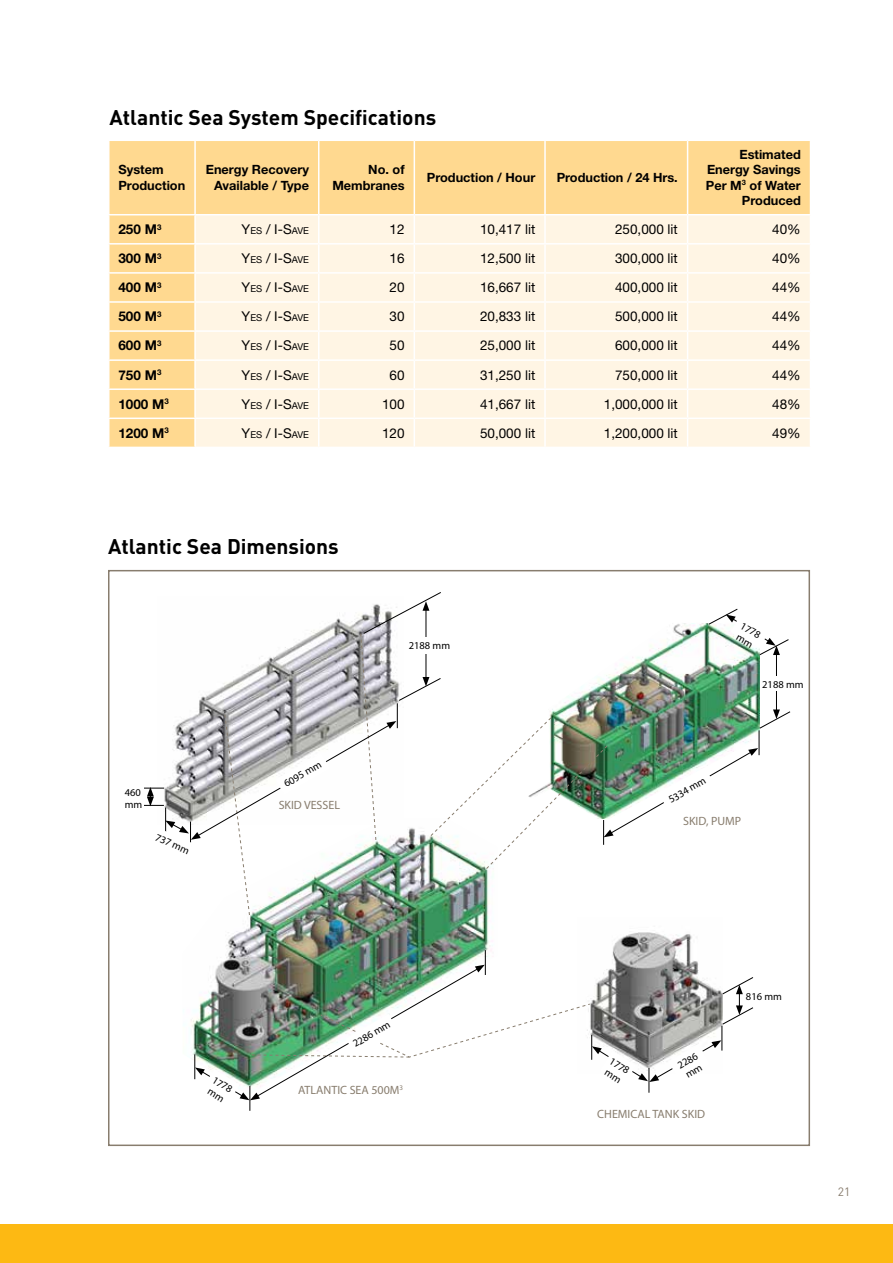
<style>
.page{position:relative;width:893px;height:1263px;background:#fff}
.page>*{position:absolute;margin:0;border:0;box-sizing:border-box;transform-origin:0 0}
.t1{font:700 21px "DINOT";color:#000}
.t2{font:13.5px "Helvetica Neue LT Std";color:#000}
.t3{font:13.5px "Helvetica Neue LT Std";color:#000}
.t4{font:700 13.5px "Helvetica Neue LT Std";color:#000}
.t5{font:700 12.75px/15.3px "Helvetica Neue LT Std";color:#000;text-align:right}
.t6{font:12px "Myriad Pro";color:#887d6e}
.t7{font:12px "DINOT";color:#887d6e}
.t8{font:10.5px/12px "Myriad Pro";color:#000}
.s1{font-size:9.45px}
</style>
<div class="page">
<div style="left:0;top:1225px;width:893px;height:38px;background:#fdb913"></div>
<div style="left:110px;top:141px;width:700px;height:306px;background:#ffd990"></div>
<div style="left:196px;top:215px;width:614px;height:232px;background:#fff5e4"></div>
<hr style="left:108px;top:214px;width:87px;height:1px;background:#fff">
<hr style="left:194px;top:141px;width:2px;height:73px;background:#fff">
<hr style="left:195px;top:214px;width:124px;height:1px;background:#fff">
<hr style="left:318px;top:141px;width:1px;height:73px;background:#fff">
<hr style="left:319px;top:214px;width:95px;height:1px;background:#fff">
<hr style="left:414px;top:141px;width:1px;height:73px;background:#fff">
<hr style="left:414px;top:214px;width:131px;height:1px;background:#fff">
<hr style="left:544px;top:141px;width:2px;height:73px;background:#fff">
<hr style="left:545px;top:214px;width:143px;height:1px;background:#fff">
<hr style="left:687px;top:141px;width:1px;height:73px;background:#fff">
<hr style="left:688px;top:214px;width:123px;height:1px;background:#fff">
<hr style="left:544px;top:215px;width:2px;height:28px;background:#fff">
<hr style="left:544px;top:245px;width:2px;height:27px;background:#fff">
<hr style="left:544px;top:274px;width:2px;height:27px;background:#fff">
<hr style="left:544px;top:303px;width:2px;height:27px;background:#fff">
<hr style="left:544px;top:332px;width:2px;height:27px;background:#fff">
<hr style="left:544px;top:361px;width:2px;height:27px;background:#fff">
<hr style="left:544px;top:390px;width:2px;height:28px;background:#fff">
<svg style="left:318px;top:215px;width:1px;height:232px"></svg>
<svg style="left:414px;top:215px;width:1px;height:232px"></svg>
<hr style="left:544px;top:419px;width:2px;height:28px;background:#fff">
<svg style="left:687px;top:215px;width:1px;height:232px"></svg>
<hr style="left:195px;top:243px;width:124px;height:2px;background:#fff">
<hr style="left:319px;top:243px;width:95px;height:2px;background:#fff">
<hr style="left:414px;top:243px;width:131px;height:2px;background:#fff">
<hr style="left:545px;top:243px;width:143px;height:2px;background:#fff">
<hr style="left:688px;top:243px;width:123px;height:2px;background:#fff">
<hr style="left:195px;top:272px;width:124px;height:2px;background:#fff">
<hr style="left:319px;top:272px;width:95px;height:2px;background:#fff">
<hr style="left:414px;top:272px;width:131px;height:2px;background:#fff">
<hr style="left:545px;top:272px;width:143px;height:2px;background:#fff">
<hr style="left:688px;top:272px;width:123px;height:2px;background:#fff">
<hr style="left:195px;top:301px;width:124px;height:2px;background:#fff">
<hr style="left:319px;top:301px;width:95px;height:2px;background:#fff">
<hr style="left:414px;top:301px;width:131px;height:2px;background:#fff">
<hr style="left:545px;top:301px;width:143px;height:2px;background:#fff">
<hr style="left:688px;top:301px;width:123px;height:2px;background:#fff">
<hr style="left:195px;top:330px;width:124px;height:2px;background:#fff">
<hr style="left:319px;top:330px;width:95px;height:2px;background:#fff">
<hr style="left:414px;top:330px;width:131px;height:2px;background:#fff">
<hr style="left:545px;top:330px;width:143px;height:2px;background:#fff">
<hr style="left:688px;top:330px;width:123px;height:2px;background:#fff">
<hr style="left:195px;top:359px;width:124px;height:2px;background:#fff">
<hr style="left:319px;top:359px;width:95px;height:2px;background:#fff">
<hr style="left:414px;top:359px;width:131px;height:2px;background:#fff">
<hr style="left:545px;top:359px;width:143px;height:2px;background:#fff">
<hr style="left:688px;top:359px;width:123px;height:2px;background:#fff">
<hr style="left:195px;top:388px;width:124px;height:2px;background:#fff">
<hr style="left:319px;top:388px;width:95px;height:2px;background:#fff">
<hr style="left:414px;top:388px;width:131px;height:2px;background:#fff">
<hr style="left:545px;top:388px;width:143px;height:2px;background:#fff">
<hr style="left:688px;top:388px;width:123px;height:2px;background:#fff">
<hr style="left:195px;top:418px;width:124px;height:1px;background:#fff">
<hr style="left:319px;top:418px;width:95px;height:1px;background:#fff">
<hr style="left:414px;top:418px;width:131px;height:1px;background:#fff">
<hr style="left:545px;top:418px;width:143px;height:1px;background:#fff">
<hr style="left:688px;top:418px;width:123px;height:1px;background:#fff">
<hr style="left:194px;top:215px;width:2px;height:28px;background:#fff">
<hr style="left:108px;top:243px;width:87px;height:2px;background:#fff">
<hr style="left:194px;top:245px;width:2px;height:27px;background:#fff">
<hr style="left:108px;top:272px;width:87px;height:2px;background:#fff">
<hr style="left:194px;top:274px;width:2px;height:27px;background:#fff">
<hr style="left:108px;top:301px;width:87px;height:2px;background:#fff">
<hr style="left:194px;top:303px;width:2px;height:27px;background:#fff">
<hr style="left:108px;top:330px;width:87px;height:2px;background:#fff">
<hr style="left:194px;top:332px;width:2px;height:27px;background:#fff">
<hr style="left:108px;top:359px;width:87px;height:2px;background:#fff">
<hr style="left:194px;top:361px;width:2px;height:27px;background:#fff">
<hr style="left:108px;top:388px;width:87px;height:2px;background:#fff">
<hr style="left:194px;top:390px;width:2px;height:28px;background:#fff">
<hr style="left:108px;top:418px;width:87px;height:1px;background:#fff">
<hr style="left:194px;top:419px;width:2px;height:28px;background:#fff">
<img style="left:191px;top:916px;width:301px;height:144px">
<img style="left:613px;top:932px;width:79px;height:18px">
<img style="left:144px;top:592px;width:647px;height:324px">
<img style="left:194px;top:950px;width:560px;height:161px">
<h1 class="t1" style="left:110px;top:103px;width:328px">Atlantic Sea System Specifications</h1>
<p class="t5" style="left:118px;top:162px;width:68px;text-align:left">System<br>Production</p>
<p class="t5" style="left:206px;top:162px;width:105px">Energy Recovery<br>Available / Type</p>
<p class="t5" style="left:332px;top:162px;width:74px">No. of<br>Membranes</p>
<p class="t5" style="left:427px;top:170px;width:110px">Production / Hour</p>
<p class="t5" style="left:557px;top:170px;width:123px">Production / 24 Hrs.</p>
<p class="t5" style="left:706px;top:147px;width:96px">Estimated<br>Energy Savings<br>Per M<sup>3</sup> of Water<br>Produced</p>
<p class="t4" style="left:118px;top:221px;width:44px">250 M<sup>3</sup></p>
<p class="t3" style="left:242px;top:221px;width:69px">Y<span class="s1">ES</span> / I-S<span class="s1">AVE</span></p>
<p class="t3" style="left:390px;top:221px;width:17px">12</p>
<p class="t2" style="left:480px;top:221px;width:57px">10,417 lit</p>
<p class="t2" style="left:615px;top:221px;width:64px">250,000 lit</p>
<p class="t2" style="left:772px;top:221px;width:30px">40%</p>
<p class="t4" style="left:118px;top:250px;width:44px">300 M<sup>3</sup></p>
<p class="t3" style="left:242px;top:250px;width:69px">Y<span class="s1">ES</span> / I-S<span class="s1">AVE</span></p>
<p class="t3" style="left:390px;top:250px;width:17px">16</p>
<p class="t2" style="left:480px;top:250px;width:57px">12,500 lit</p>
<p class="t2" style="left:615px;top:250px;width:64px">300,000 lit</p>
<p class="t2" style="left:772px;top:250px;width:30px">40%</p>
<p class="t4" style="left:118px;top:279px;width:44px">400 M<sup>3</sup></p>
<p class="t3" style="left:242px;top:279px;width:69px">Y<span class="s1">ES</span> / I-S<span class="s1">AVE</span></p>
<p class="t3" style="left:390px;top:279px;width:17px">20</p>
<p class="t2" style="left:480px;top:279px;width:57px">16,667 lit</p>
<p class="t2" style="left:615px;top:279px;width:64px">400,000 lit</p>
<p class="t2" style="left:772px;top:279px;width:30px">44%</p>
<p class="t4" style="left:118px;top:308px;width:44px">500 M<sup>3</sup></p>
<p class="t3" style="left:242px;top:308px;width:69px">Y<span class="s1">ES</span> / I-S<span class="s1">AVE</span></p>
<p class="t3" style="left:390px;top:308px;width:17px">30</p>
<p class="t2" style="left:480px;top:308px;width:57px">20,833 lit</p>
<p class="t2" style="left:615px;top:308px;width:64px">500,000 lit</p>
<p class="t2" style="left:772px;top:308px;width:30px">44%</p>
<p class="t4" style="left:118px;top:337px;width:44px">600 M<sup>3</sup></p>
<p class="t3" style="left:242px;top:338px;width:69px">Y<span class="s1">ES</span> / I-S<span class="s1">AVE</span></p>
<p class="t3" style="left:390px;top:338px;width:17px">50</p>
<p class="t2" style="left:480px;top:338px;width:57px">25,000 lit</p>
<p class="t2" style="left:615px;top:338px;width:64px">600,000 lit</p>
<p class="t2" style="left:772px;top:338px;width:30px">44%</p>
<p class="t4" style="left:118px;top:366px;width:44px">750 M<sup>3</sup></p>
<p class="t3" style="left:242px;top:367px;width:69px">Y<span class="s1">ES</span> / I-S<span class="s1">AVE</span></p>
<p class="t3" style="left:390px;top:367px;width:17px">60</p>
<p class="t2" style="left:480px;top:367px;width:57px">31,250 lit</p>
<p class="t2" style="left:615px;top:367px;width:64px">750,000 lit</p>
<p class="t2" style="left:772px;top:367px;width:30px">44%</p>
<p class="t4" style="left:118px;top:395px;width:52px">1000 M<sup>3</sup></p>
<p class="t3" style="left:242px;top:396px;width:69px">Y<span class="s1">ES</span> / I-S<span class="s1">AVE</span></p>
<p class="t3" style="left:382px;top:396px;width:24px">100</p>
<p class="t2" style="left:480px;top:396px;width:57px">41,667 lit</p>
<p class="t2" style="left:604px;top:396px;width:76px">1,000,000 lit</p>
<p class="t2" style="left:772px;top:396px;width:30px">48%</p>
<p class="t4" style="left:118px;top:424px;width:52px">1200 M<sup>3</sup></p>
<p class="t3" style="left:242px;top:425px;width:69px">Y<span class="s1">ES</span> / I-S<span class="s1">AVE</span></p>
<p class="t3" style="left:382px;top:425px;width:24px">120</p>
<p class="t2" style="left:480px;top:425px;width:57px">50,000 lit</p>
<p class="t2" style="left:604px;top:425px;width:76px">1,200,000 lit</p>
<p class="t2" style="left:772px;top:425px;width:30px">49%</p>
<h1 class="t1" style="left:108px;top:532px;width:232px">Atlantic Sea Dimensions</h1>
<p class="t8" style="left:125px;top:786px;width:19px">460 mm</p>
<p class="t8" style="left:159px;top:831px;width:37px;rotate:24deg">737 mm</p>
<p class="t8" style="left:282px;top:779px;width:43px;rotate:-30deg">6095 mm</p>
<p class="t6" style="left:279px;top:797px;width:63px">SKID VESSEL</p>
<p class="t8" style="left:409px;top:640px;width:43px">2188 mm</p>
<p class="t8" style="left:744px;top:619px;width:23px;rotate:30deg">1778 mm</p>
<p class="t8" style="left:762px;top:678px;width:43px">2188 mm</p>
<p class="t8" style="left:666px;top:795px;width:43px;rotate:-30deg">5334 mm</p>
<p class="t6" style="left:683px;top:814px;width:60px">SKID, PUMP</p>
<p class="t8" style="left:216px;top:1073px;width:23px;rotate:32deg">1778 mm</p>
<p class="t8" style="left:351px;top:1039px;width:43px;rotate:-30deg">2286 mm</p>
<p class="t6" style="left:298px;top:1083px;width:107px">ATLANTIC SEA 500M<sup>3</sup></p>
<p class="t8" style="left:614px;top:1055px;width:23px;rotate:32deg">1778 mm</p>
<p class="t8" style="left:675px;top:1060px;width:23px;rotate:-30deg">2286 mm</p>
<p class="t6" style="left:597px;top:1106px;width:109px">CHEMICAL TANK SKID</p>
<p class="t8" style="left:746px;top:991px;width:37px">816 mm</p>
<p class="t7" style="left:838px;top:1184px;width:14px">21</p>
</div>
